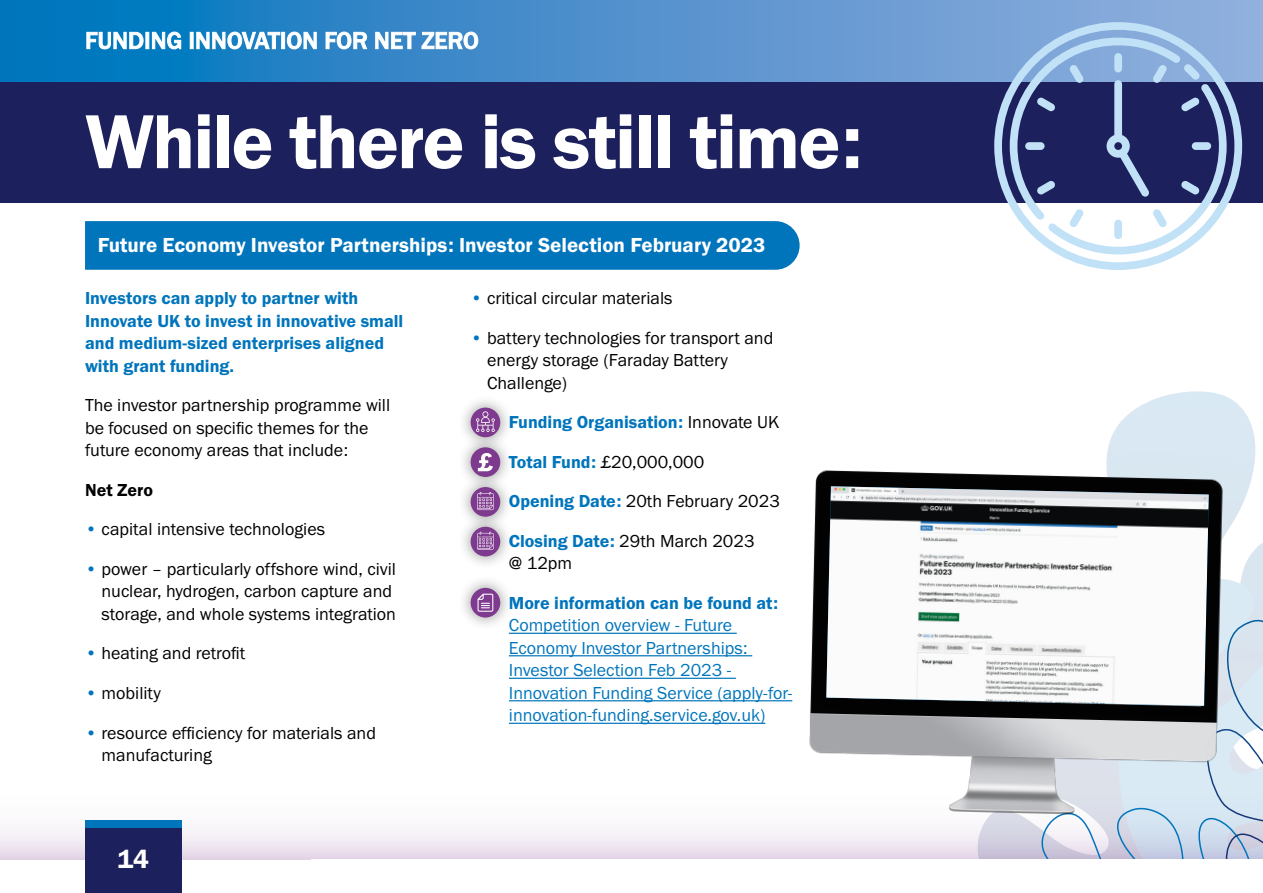
<style>
.page{position:relative;width:1263px;height:893px;background:#fff}
.page>*{position:absolute;margin:0;border:0;box-sizing:border-box;transform-origin:0 0}
.H3_sub-head_12pt__Da{font:79.2px "Franklin Gothic URW Dem";letter-spacing:-.025em;color:#fff}
.t1{font:27px "Franklin Gothic URW Dem";color:#fff}
.H2_Sub-head_White__f{font:21px "Franklin Gothic URW Dem";color:#fff}
.P_Bullets_blue{font:18px/22.5px "Franklin Gothic URW Boo";color:#000}
.P_Body_Indented{font:18px/22.5px "Franklin Gothic URW Boo";color:#0075bc}
.P_Leadin_Paragraph_B{font:18px/22.5px "Franklin Gothic URW Dem";color:#0075bc}
.P_Body_text{font:18px/22.5px "Franklin Gothic URW Boo";color:#000}
.P_Body_Indented-2{font:18px/22.5px "Franklin Gothic URW Boo";color:#000}
.P_Body_Indented-3{font:18px "Franklin Gothic URW Dem";color:#0075bc}
.P_Body_text-2{font:18px "Franklin Gothic URW Dem";color:#000}
.s1{font-family:"Franklin Gothic URW Dem";color:#0075bc}
.s2{font-family:"Franklin Gothic URW Boo";color:#000}
.s3{font-family:"Franklin Gothic URW Dem"}
</style>
<div class="page">
<svg style="left:0;top:829px;width:767px;height:31px;fill:#f0e9f2"></svg>
<div style="left:85px;top:824px;width:97px;height:69px;background:#1c205c"></div>
<div style="left:85px;top:820px;width:97px;height:8px;background:#0075bc"></div>
<svg style="left:1128px;top:391px;width:135px;height:156px"></svg>
<svg style="left:1256px;top:547px;width:7px;height:312px;background:#d6e2ed"></svg>
<img style="left:767px;top:415px;width:489px;height:444px">
<div style="left:814px;top:474px;width:407px;height:244px;background:#000"></div>
<img style="left:826px;top:486px;width:383px;height:220px">
<div style="left:0;top:81px;width:1263px;height:121px;background:#1c205c"></div>
<svg style="left:0;top:0;width:1263px;height:81px;background:#468ecb"></svg>
<div style="left:85px;top:221px;width:715px;height:49px;background:#0075bc"></div>
<hr style="left:509px;top:633px;width:228px;height:1px;background:#0075bc">
<hr style="left:509px;top:655px;width:243px;height:1px;background:#0075bc">
<hr style="left:509px;top:678px;width:227px;height:1px;background:#0075bc">
<hr style="left:509px;top:700px;width:283px;height:1px;background:#0075bc">
<hr style="left:509px;top:723px;width:256px;height:1px;background:#0075bc">
<div style="left:457px;top:434px;width:57px;height:56px;background:#000;opacity:.45"></div>
<div style="left:471px;top:447px;width:29px;height:30px;background:#7e3a8e;border-radius:50%"></div>
<svg style="left:478px;top:453px;width:15px;height:18px"></svg>
<div style="left:457px;top:513px;width:57px;height:57px;background:#000;opacity:.45"></div>
<div style="left:471px;top:527px;width:29px;height:29px;background:#7e3a8e;border-radius:50%"></div>
<svg style="left:477px;top:532px;width:17px;height:18px"></svg>
<div style="left:457px;top:473px;width:57px;height:57px;background:#000;opacity:.45"></div>
<div style="left:471px;top:487px;width:29px;height:30px;background:#7e3a8e;border-radius:50%"></div>
<svg style="left:477px;top:492px;width:17px;height:18px"></svg>
<div style="left:457px;top:394px;width:57px;height:57px;background:#000;opacity:.45"></div>
<div style="left:471px;top:408px;width:29px;height:29px;background:#7e3a8e;border-radius:50%"></div>
<svg style="left:476px;top:411px;width:19px;height:21px"></svg>
<div style="left:457px;top:574px;width:57px;height:57px;background:#000;opacity:.45"></div>
<div style="left:471px;top:588px;width:29px;height:29px;background:#7e3a8e;border-radius:50%"></div>
<svg style="left:477px;top:594px;width:16px;height:18px"></svg>
<svg style="left:86px;top:32px;width:392px;height:17px"></svg>
<svg style="left:994px;top:22px;width:248px;height:248px"></svg>
<svg style="left:1010px;top:38px;width:217px;height:217px"></svg>
<h2 class="H3_sub-head_12pt__Da" style="left:85px;top:93px;width:779px">While there is still time:</h2>
<h2 class="H2_Sub-head_White__f" style="left:98px;top:232px;width:669px">Future Economy Investor Partnerships: Investor Selection February 2023</h2>
<p class="P_Leadin_Paragraph_B" style="left:85px;top:287px;width:320px">Investors can apply to partner with Innovate UK to invest in innovative small and medium-sized enterprises aligned with grant funding.</p>
<p class="P_Body_text" style="left:85px;top:394px;width:307px">The investor partnership programme will be focused on specific themes for the future economy areas that include:</p>
<p class="P_Body_text-2" style="left:85px;top:479px;width:69px">Net Zero</p>
<p class="P_Bullets_blue" style="left:85px;top:518px;width:242px"><span class="s1">•</span> capital intensive technologies</p>
<p class="P_Bullets_blue" style="left:102px;top:557px;width:296px;text-indent:-16px"><span class="s1">•</span> power – particularly offshore wind, civil nuclear, hydrogen, carbon capture and storage, and whole systems integration</p>
<p class="P_Bullets_blue" style="left:85px;top:642px;width:162px"><span class="s1">•</span> heating and retrofit</p>
<p class="P_Bullets_blue" style="left:85px;top:681px;width:77px"><span class="s1">•</span> mobility</p>
<p class="P_Bullets_blue" style="left:102px;top:721px;width:276px;text-indent:-16px"><span class="s1">•</span> resource efficiency for materials and manufacturing</p>
<p class="P_Bullets_blue" style="left:471px;top:287px;width:203px"><span class="s1">•</span> critical circular materials</p>
<p class="P_Bullets_blue" style="left:487px;top:326px;width:288px;text-indent:-16px"><span class="s1">•</span> battery technologies for transport and energy storage (Faraday Battery<br>Challenge)</p>
<p class="P_Body_Indented-3" style="left:509px;top:411px;width:272px">Funding Organisation: <span class="s2">Innovate UK</span></p>
<p class="P_Body_Indented-2" style="left:509px;top:450px;width:197px"><span class="s1">Total Fund:</span> £20,000,000</p>
<p class="P_Body_Indented-2" style="left:509px;top:490px;width:273px"><span class="s1">Opening Date:</span> 20th February 2023</p>
<p class="P_Body_Indented-2" style="left:509px;top:529px;width:247px"><span class="s1">Closing Date:</span> 29th March 2023 @ 12pm</p>
<p class="P_Body_Indented" style="left:509px;top:591px;width:285px"><span class="s3">More information can be found at:<br></span>Competition overview - Future Economy Investor Partnerships:<br>Investor Selection Feb 2023 - Innovation Funding Service (apply-for&shy;innovation-funding.service.gov.uk)</p>
<h2 class="t1" style="left:117px;top:843px;width:33px">14</h2>
</div>
